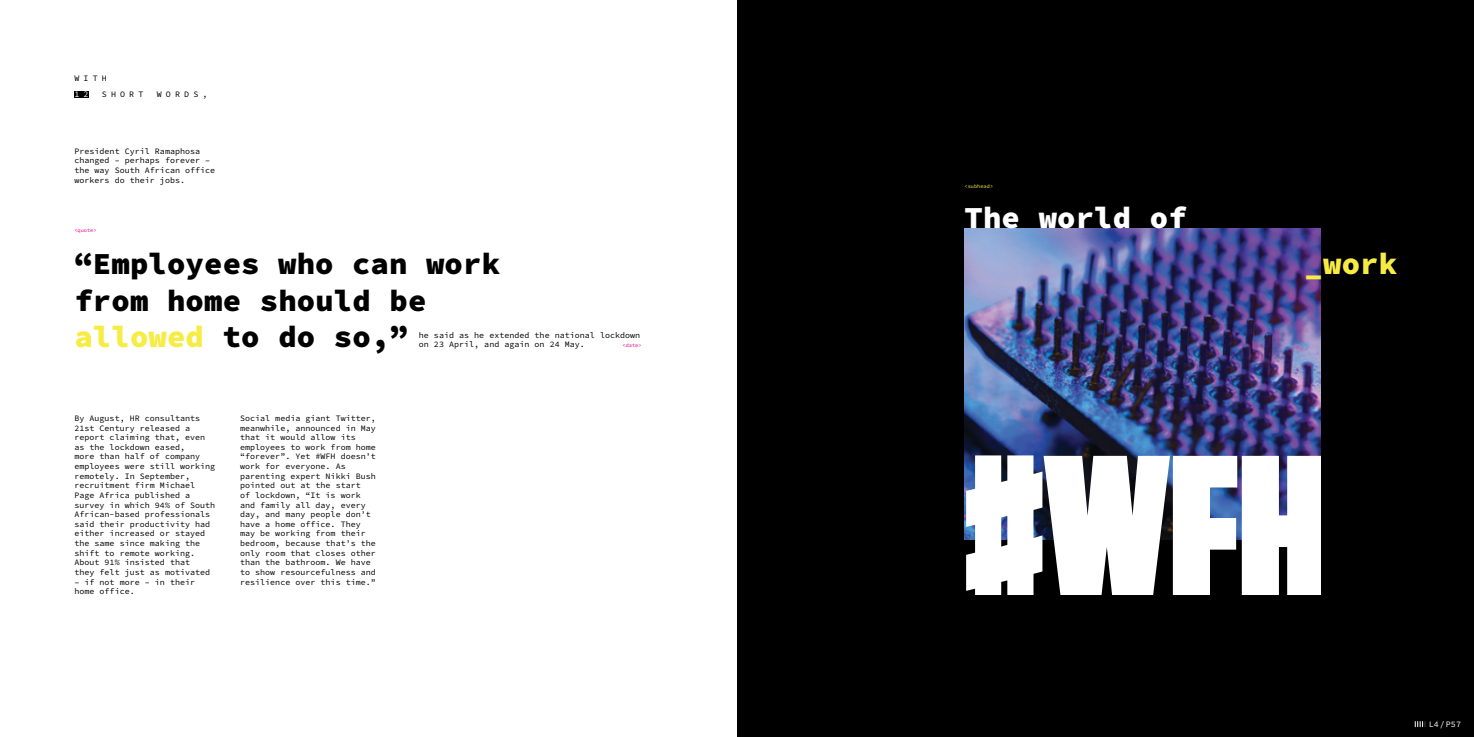
<style>
.page{position:relative;width:1474px;height:737px;background:#fff}
.page>*{position:absolute;margin:0;border:0;box-sizing:border-box;transform-origin:0 0}
.t1{font:900 218.05px "Tungsten";color:#fff}
.t2{font:30.62px/36.8px "Source Code Variable";letter-spacing:.005em;color:#000}
.t3{font:30.62px "Source Code Variable";letter-spacing:.005em;color:#fff}
.t4{font:30.62px "Source Code Variable";color:#f6ec44}
.t5{font:8.31px/9.6px "Source Code Variable";letter-spacing:.005em;color:#000}
.t6{font:8.31px "Source Code Variable";color:#fff}
.t7{font:5.25px "Source Code Variable";letter-spacing:.005em;color:#ec008c}
.t8{font:5.25px "Source Code Variable";letter-spacing:.005em;color:#f6ec44}
.s1{color:#f6ec44}
</style>
<div class="page">
<div style="left:737px;top:0;width:736px;height:737px;background:#000"></div>
<div style="left:74px;top:91px;width:15px;height:6px;background:#000"></div>
<img style="left:964px;top:228px;width:356px;height:311px">
<svg style="left:1414px;top:721px;width:11px;height:5px"></svg>
<p class="t5" style="left:74px;top:73px;width:34px">WITH</p>
<p class="t6" style="left:74px;top:88px;width:16px">1 2</p>
<p class="t5" style="left:102px;top:90px;width:43px">SHORT</p>
<p class="t5" style="left:157px;top:90px;width:52px">WORDS,</p>
<p class="t5" style="left:74px;top:146px;width:142px">President Cyril Ramaphosa changed – perhaps forever – the way South African office workers do their jobs.</p>
<p class="t7" style="left:74px;top:227px;width:24px">&lt;quote&gt;</p>
<h2 class="t2" style="left:74px;top:246px;width:427px">“Employees who can work from home should be <span class="s1">allowed</span> to do so,”</h2>
<p class="t5" style="left:419px;top:330px;width:223px">he said as he extended the national lockdown on 23 April, and again on 24 May.</p>
<p class="t7" style="left:622px;top:342px;width:21px">&lt;date&gt;</p>
<p class="t5" style="left:74px;top:413px;width:142px">By August, HR consultants<br>21st Century released a report claiming that, even as the lockdown eased,<br>more than half of company employees were still working remotely. In September, recruitment firm Michael<br>Page Africa published a survey in which 94% of South<br>African-based professionals said their productivity had either increased or stayed the same since making the shift to remote working.<br>About 91% insisted that<br>they felt just as motivated</p>
<p class="t5" style="left:74px;top:577px;width:122px">– if not more – in their home office.</p>
<p class="t5" style="left:240px;top:413px;width:137px">Social media giant Twitter, meanwhile, announced in May that it would allow its employees to work from home “forever”. Yet #WFH doesn’t work for everyone. As parenting expert Nikki Bush pointed out at the start<br>of lockdown, “It is work and family all day, every day, and many people don’t have a home office. They may be working from their bedroom, because that’s the only room that closes other than the bathroom. We have to show resourcefulness and resilience over this time.”</p>
<p class="t8" style="left:964px;top:182px;width:30px">&lt;subhead&gt;</p>
<h2 class="t3" style="left:964px;top:196px;width:224px">The world of</h2>
<h2 class="t4" style="left:1304px;top:241px;width:94px">_work</h2>
<h1 class="t1" style="left:964px;top:408px;width:364px">#WFH</h1>
<p class="t6" style="left:1428px;top:717px;width:34px">L4/ P57</p>
</div>
